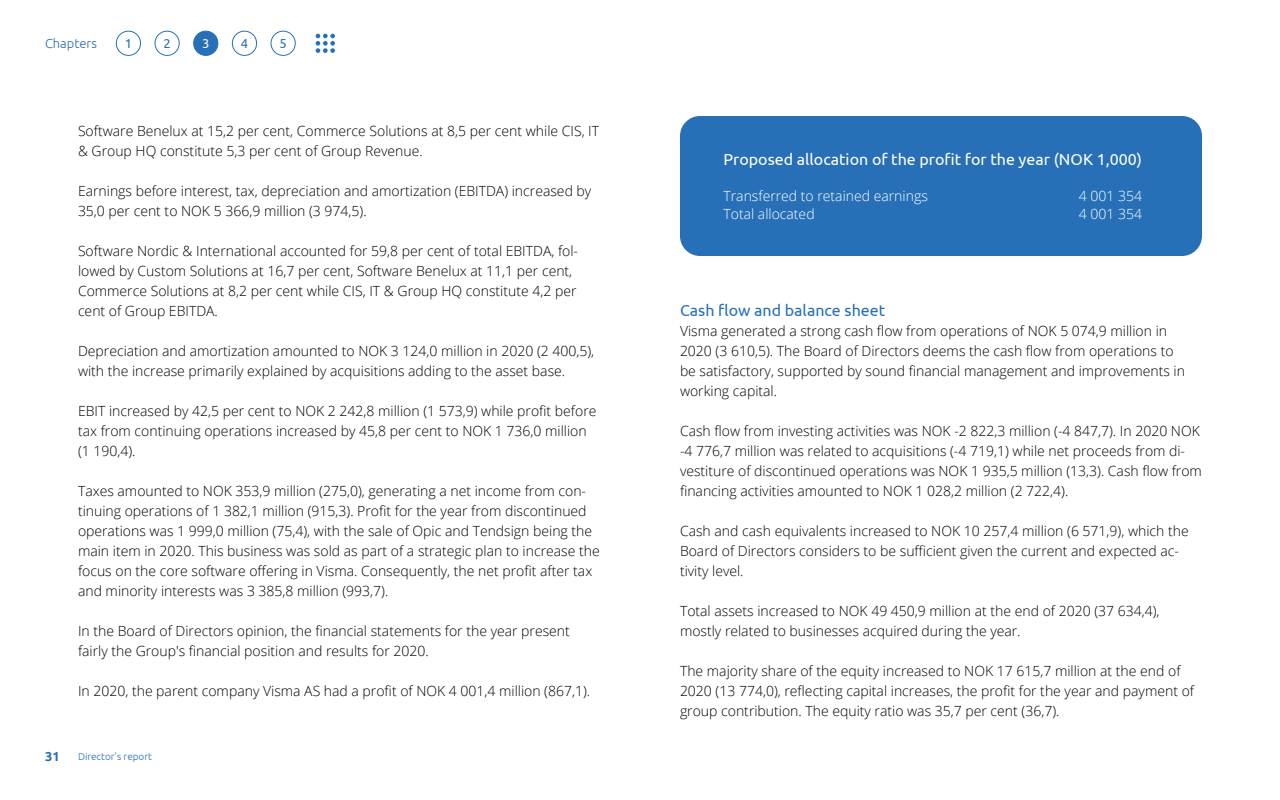
<style>
.page{position:relative;width:1280px;height:800px;background:#fff}
.page>*{position:absolute;margin:0;border:0;box-sizing:border-box;transform-origin:0 0}
.t1{font:16px "Ubuntu";color:#fff}
.t2{font:16px "Ubuntu";color:#2770b7}
.t3{font:300 14px/20px "Open Sans";color:#000}
.t4{font:300 14px "Open Sans";color:#fff}
.t5{font:300 13px "Ubuntu";color:#2770b7}
.t6{font:13px "Ubuntu";color:#2770b7}
.t7{font:700 13px "Ubuntu";color:#2770b7}
.t8{font:13px "Ubuntu";color:#fff}
.t9{font:300 10px "Ubuntu";color:#2770b7}
</style>
<div class="page">
<div style="left:680px;top:116px;width:522px;height:140px;background:#2770b7;border-radius:20px"></div>
<div style="left:155px;top:31px;width:24px;height:25px;border:1px solid #2770b7;border-radius:50%"></div>
<div style="left:194px;top:31px;width:24px;height:24px;background:#2770b7;border-radius:50%"></div>
<div style="left:193px;top:31px;width:25px;height:25px;border:1px solid #2770b7;border-radius:50%"></div>
<svg style="left:316px;top:34px;width:19px;height:19px"></svg>
<div style="left:232px;top:31px;width:25px;height:25px;border:1px solid #2770b7;border-radius:50%"></div>
<div style="left:271px;top:31px;width:25px;height:25px;border:1px solid #2770b7;border-radius:50%"></div>
<div style="left:116px;top:31px;width:25px;height:25px;border:1px solid #2770b7;border-radius:50%"></div>
<p class="t5" style="left:45px;top:35px;width:54px">Chapters</p>
<p class="t6" style="left:125px;top:35px;width:9px">1</p>
<p class="t6" style="left:163px;top:35px;width:9px">2</p>
<p class="t8" style="left:202px;top:35px;width:9px">3</p>
<p class="t6" style="left:241px;top:35px;width:9px">4</p>
<p class="t6" style="left:279px;top:35px;width:9px">5</p>
<p class="t3" style="left:78px;top:121px;width:523px">Software Benelux at 15,2 per cent, Commerce Solutions at 8,5 per cent while CIS, IT &amp; Group HQ constitute 5,3 per cent of Group Revenue.</p>
<p class="t3" style="left:78px;top:181px;width:515px">Earnings before interest, tax, depreciation and amortization (EBITDA) increased by<br>35,0 per cent to NOK 5 366,9 million (3 974,5).</p>
<p class="t3" style="left:78px;top:241px;width:502px">Software Nordic &amp; International accounted for 59,8 per cent of total EBITDA, fol&shy;lowed by Custom Solutions at 16,7 per cent, Software Benelux at 11,1 per cent, Commerce Solutions at 8,2 per cent while CIS, IT &amp; Group HQ constitute 4,2 per cent of Group EBITDA.</p>
<p class="t3" style="left:78px;top:341px;width:518px">Depreciation and amortization amounted to NOK 3 124,0 million in 2020 (2 400,5), with the increase primarily explained by acquisitions adding to the asset base.</p>
<p class="t3" style="left:78px;top:401px;width:520px">EBIT increased by 42,5 per cent to NOK 2 242,8 million (1 573,9) while profit before tax from continuing operations increased by 45,8 per cent to NOK 1 736,0 million (1 190,4).</p>
<p class="t3" style="left:78px;top:481px;width:523px">Taxes amounted to NOK 353,9 million (275,0), generating a net income from con&shy;tinuing operations of 1 382,1 million (915,3). Profit for the year from discontinued operations was 1 999,0 million (75,4), with the sale of Opic and Tendsign being the main item in 2020. This business was sold as part of a strategic plan to increase the focus on the core software offering in Visma. Consequently, the net profit after tax and minority interests was 3 385,8 million (993,7).</p>
<p class="t3" style="left:78px;top:621px;width:493px">In the Board of Directors opinion, the financial statements for the year present fairly the Group's financial position and results for 2020.</p>
<p class="t3" style="left:78px;top:681px;width:514px">In 2020, the parent company Visma AS had a profit of NOK 4 001,4 million (867,1).</p>
<p class="t7" style="left:45px;top:749px;width:16px">31</p>
<p class="t9" style="left:78px;top:750px;width:76px">Director's report</p>
<p class="t1" style="left:724px;top:150px;width:420px">Proposed allocation of the profit for the year (NOK 1,000)</p>
<p class="t4" style="left:724px;top:187px;width:206px">Transferred to retained earnings</p>
<p class="t4" style="left:1079px;top:187px;width:65px">4 001 354</p>
<p class="t4" style="left:724px;top:205px;width:93px">Total allocated</p>
<p class="t4" style="left:1079px;top:205px;width:65px">4 001 354</p>
<p class="t2" style="left:680px;top:301px;width:207px">Cash flow and balance sheet</p>
<p class="t3" style="left:680px;top:321px;width:506px">Visma generated a strong cash flow from operations of NOK 5 074,9 million in 2020 (3 610,5). The Board of Directors deems the cash flow from operations to be satisfactory, supported by sound financial management and improvements in working capital.</p>
<p class="t3" style="left:680px;top:421px;width:524px">Cash flow from investing activities was NOK -2 822,3 million (-4 847,7). In 2020 NOK -4 776,7 million was related to acquisitions (-4 719,1) while net proceeds from di&shy;vestiture of discontinued operations was NOK 1 935,5 million (13,3). Cash flow from financing activities amounted to NOK 1 028,2 million (2 722,4).</p>
<p class="t3" style="left:680px;top:521px;width:510px">Cash and cash equivalents increased to NOK 10 257,4 million (6 571,9), which the<br>Board of Directors considers to be sufficient given the current and expected ac&shy;tivity level.</p>
<p class="t3" style="left:680px;top:601px;width:481px">Total assets increased to NOK 49 450,9 million at the end of 2020 (37 634,4), mostly related to businesses acquired during the year.</p>
<p class="t3" style="left:680px;top:661px;width:516px">The majority share of the equity increased to NOK 17 615,7 million at the end of<br>2020 (13 774,0), reflecting capital increases, the profit for the year and payment of group contribution. The equity ratio was 35,7 per cent (36,7).</p>
</div>
